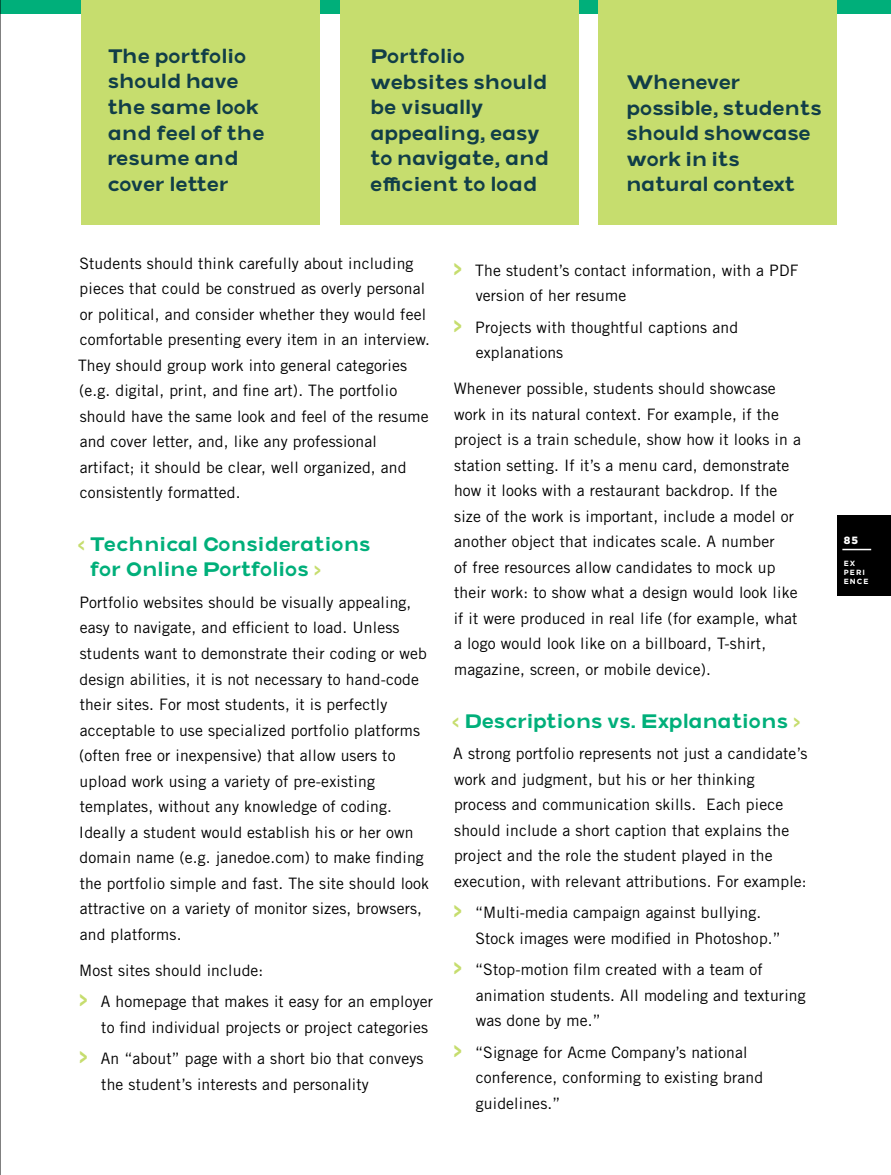
<style>
.page{position:relative;width:891px;height:1175px;background:#fff}
.page>*{position:absolute;margin:0;border:0;box-sizing:border-box;transform-origin:0 0}
.t1{font:19.5px/25.5px "Optotypo";letter-spacing:.03em;color:#113e48}
.t2{font:19.5px/25.5px "Optotypo";letter-spacing:.04em;color:#00af7a}
.t3{font:15.75px/25.5px "Trade Gothic";letter-spacing:.01em;color:#000}
.t4{font:900 10.5px "Gotham";color:#fff}
.t5{font:700 7.5px/9px "Gotham";letter-spacing:.15em;color:#fff}
.s1{color:#c6dd6e}
.s2{font-family:"Optotypo";font-size:24px;color:#c6dd6e}
</style>
<div class="page">
<div style="left:0;top:0;width:891px;height:14px;background:#00af7a"></div>
<div style="left:598px;top:0;width:239px;height:225px;background:#c6dd6e"></div>
<div style="left:340px;top:0;width:238px;height:225px;background:#c6dd6e"></div>
<div style="left:81px;top:0;width:239px;height:225px;background:#c6dd6e"></div>
<div style="left:837px;top:515px;width:54px;height:81px;background:#000"></div>
<svg style="left:842px;top:549px;width:29px;height:1px"></svg>
<hr style="left:0;top:0;width:1px;height:1174px;background:#000">
<p class="t1" style="left:108px;top:42px;width:158px">The portfolio should have the same look and feel of the resume and cover letter</p>
<p class="t1" style="left:371px;top:42px;width:180px">Portfolio websites should be visually appealing, easy to navigate, and efficient to load</p>
<p class="t1" style="left:627px;top:69px;width:196px">Whenever possible, students should showcase work in its natural context</p>
<p class="t3" style="left:78px;top:250px;width:353px">Students should think carefully about including pieces that could be construed as overly personal or political, and consider whether they would feel comfortable presenting every item in an interview.<br>They should group work into general categories (e.g. digital, print, and fine art). The portfolio should have the same look and feel of the resume and cover letter, and, like any professional artifact; it should be clear, well organized, and consistently formatted.</p>
<p class="t2" style="left:90px;top:530px;width:282px;text-indent:-13px"><span class="s1">&lt;</span> Technical Considerations for Online Portfolios <span class="s1">&gt;</span></p>
<p class="t3" style="left:79px;top:589px;width:352px">Portfolio websites should be visually appealing, easy to navigate, and efficient to load. Unless students want to demonstrate their coding or web design abilities, it is not necessary to hand-code their sites. For most students, it is perfectly acceptable to use specialized portfolio platforms (often free or inexpensive) that allow users to upload work using a variety of pre-existing templates, without any knowledge of coding.<br>Ideally a student would establish his or her own domain name (e.g. janedoe.com) to make finding the portfolio simple and fast. The site should look attractive on a variety of monitor sizes, browsers, and platforms.</p>
<p class="t3" style="left:79px;top:954px;width:356px;line-height:31.5px">Most sites should include:<br><span class="s2">&gt;</span> A homepage that makes it easy for an employer</p>
<p class="t3" style="left:79px;top:1011px;width:351px;line-height:31.5px;text-align:right">to find individual projects or project categories<br><span class="s2">&gt;</span> An “about” page with a short bio that conveys</p>
<p class="t3" style="left:101px;top:1071px;width:269px">the student’s interests and personality</p>
<p class="t3" style="left:476px;top:257px;width:324px;text-indent:-23px"><span class="s2">&gt;</span> The student’s contact information, with a PDF version of her resume</p>
<p class="t3" style="left:476px;top:314px;width:264px;text-indent:-23px"><span class="s2">&gt;</span> Projects with thoughtful captions and explanations</p>
<p class="t3" style="left:454px;top:376px;width:349px">Whenever possible, students should showcase work in its natural context. For example, if the project is a train schedule, show how it looks in a station setting. If it’s a menu card, demonstrate how it looks with a restaurant backdrop. If the size of the work is important, include a model or another object that indicates scale. A number<br>of free resources allow candidates to mock up their work: to show what a design would look like if it were produced in real life (for example, what a logo would look like on a billboard, T-shirt, magazine, screen, or mobile device).</p>
<p class="t2" style="left:452px;top:707px;width:350px"><span class="s1">&lt;</span> Descriptions vs. Explanations <span class="s1">&gt;</span></p>
<p class="t3" style="left:453px;top:740px;width:356px">A strong portfolio represents not just a candidate’s work and judgment, but his or her thinking process and communication skills. Each piece should include a short caption that explains the project and the role the student played in the execution, with relevant attributions. For example:</p>
<p class="t3" style="left:475px;top:899px;width:307px;text-indent:-22px"><span class="s2">&gt;</span> “Multi-media campaign against bullying.<br>Stock images were modified in Photoshop.”</p>
<p class="t3" style="left:476px;top:956px;width:331px;text-indent:-23px"><span class="s2">&gt;</span> “Stop-motion film created with a team of animation students. All modeling and texturing was done by me.”</p>
<p class="t3" style="left:476px;top:1039px;width:289px;text-indent:-23px"><span class="s2">&gt;</span> “Signage for Acme Company’s national conference, conforming to existing brand guidelines.”</p>
<p class="t4" style="left:844px;top:533px;width:16px">85</p>
<p class="t5" style="left:844px;top:559px;width:26px">EX<br>PERI<br>ENCE</p>
</div>
